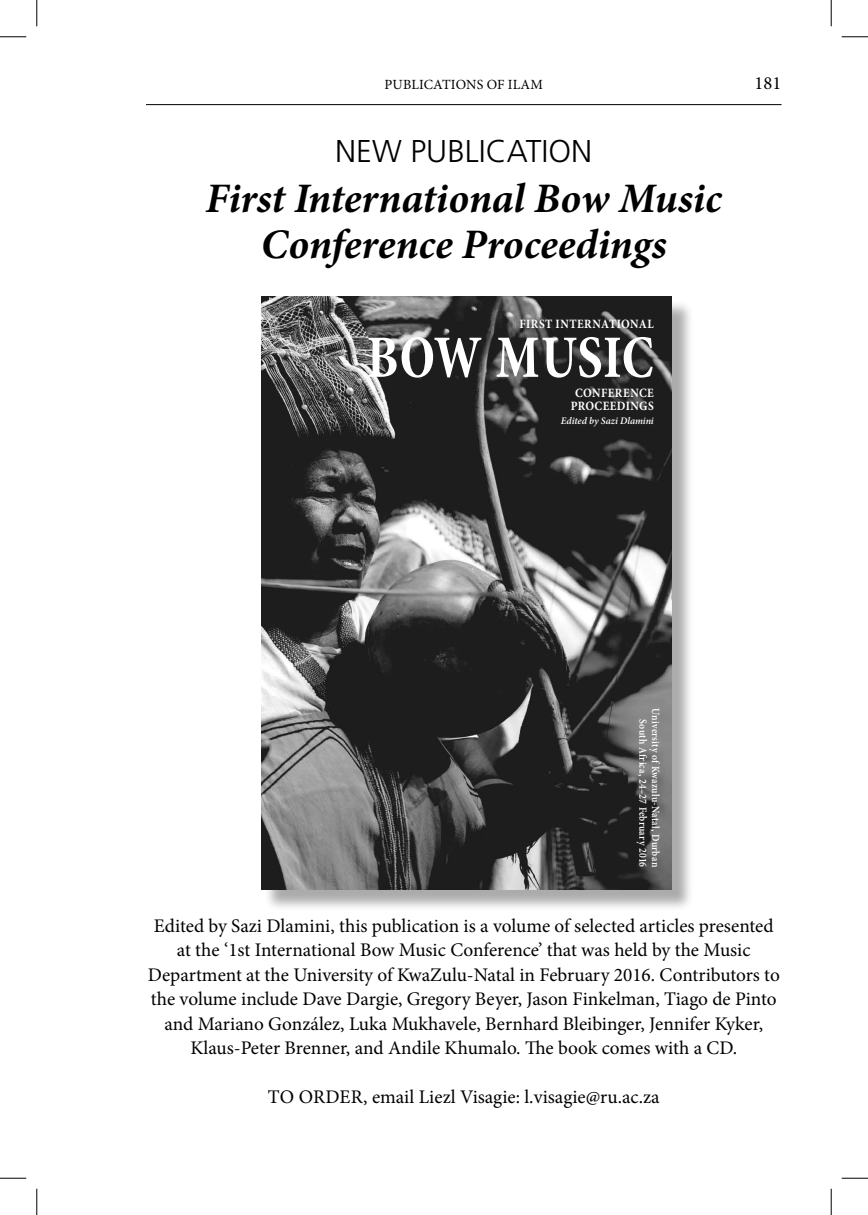
<style>
.page{position:relative;width:868px;height:1215px;background:#fff}
.page>*{position:absolute;margin:0;border:0;box-sizing:border-box;transform-origin:0 0}
.t1{font:700 condensed 60.9px "Minion Pro";letter-spacing:.005em;color:#fff;scale:.9 1}
.t2{font:italic 700 42px/45.5px "Minion Pro";letter-spacing:-.005em;color:#000;text-align:center}
.t3{font:300 31.5px "Frutiger LT Std";color:#000}
.t4{font:19.25px/24.5px "Minion Pro";color:#000;text-align:center}
.t5{font:18.55px "Minion Pro";color:#000}
.t6{font:14px "Minion Pro";color:#000}
.t7{font:700 12.78px/12.8px "Minion Pro";letter-spacing:.035em;color:#fff;text-align:center;scale:.9 1}
.t8{font:600 10.85px/12.8px "Minion Pro";letter-spacing:.025em;color:#fff;text-align:right;scale:.9 1}
.t9{font:italic 600 9.97px "Minion Pro";letter-spacing:-.005em;color:#fff}
</style>
<div class="page">
<hr style="left:146px;top:104px;width:635px;height:1px;background:#000">
<div style="left:264px;top:299px;width:429px;height:612px;background:#000;opacity:.33"></div>
<img style="left:261px;top:297px;width:410px;height:592px">
<svg style="left:0;top:36px;width:26px;height:1px"></svg>
<svg style="left:841px;top:36px;width:26px;height:1px"></svg>
<svg style="left:0;top:1177px;width:26px;height:1px"></svg>
<svg style="left:841px;top:1177px;width:26px;height:1px"></svg>
<svg style="left:36px;top:0;width:1px;height:26px"></svg>
<svg style="left:36px;top:1188px;width:1px;height:26px"></svg>
<svg style="left:830px;top:0;width:1px;height:26px"></svg>
<svg style="left:830px;top:1188px;width:1px;height:26px"></svg>
<p class="t6" style="left:384px;top:75px;width:18px">publications</p>
<p class="t6" style="left:486px;top:75px;width:31px">of ilam</p>
<p class="t5" style="left:754px;top:71px;width:29px">181</p>
<h3 class="t3" style="left:335px;top:133px;width:254px">NEW PUBLICATION</h3>
<h2 class="t2" style="left:205px;top:175px;width:517px">First International Bow Music<br>Conference Proceedings</h2>
<p class="t7" style="left:519px;top:317px;width:151px">FIRST INTERNATIONAL</p>
<h1 class="t1" style="left:366px;top:315px;width:320px">BOW MUSIC</h1>
<p class="t7" style="left:570px;top:386px;width:94px">CONFERENCE<br>PROCEEDINGS</p>
<p class="t9" style="left:560px;top:414px;width:94px">Edited by Sazi Dlamini</p>
<p class="t8" style="left:662px;top:708px;width:178px;rotate:90deg">University of Kwazulu-Natal, Durban<br>South Africa, 24–27 February 2016</p>
<p class="t4" style="left:148px;top:913px;width:633px">Edited by Sazi Dlamini, this publication is a volume of selected articles presented at the ‘1st International Bow Music Conference’ that was held by the Music Department at the University of KwaZulu-Natal in February 2016. Contributors to the volume include Dave Dargie, Gregory Beyer, Jason Finkelman, Tiago de Pinto and Mariano González, Luka Mukhavele, Bernhard Bleibinger, Jennifer Kyker, Klaus-Peter Brenner, and Andile Khumalo. The book comes with a CD.</p>
<p class="t4" style="left:268px;top:1084px;width:45px">To order</p>
<p class="t4" style="left:363px;top:1084px;width:298px">, email Liezl Visagie: l.visagie@ru.ac.za</p>
</div>
